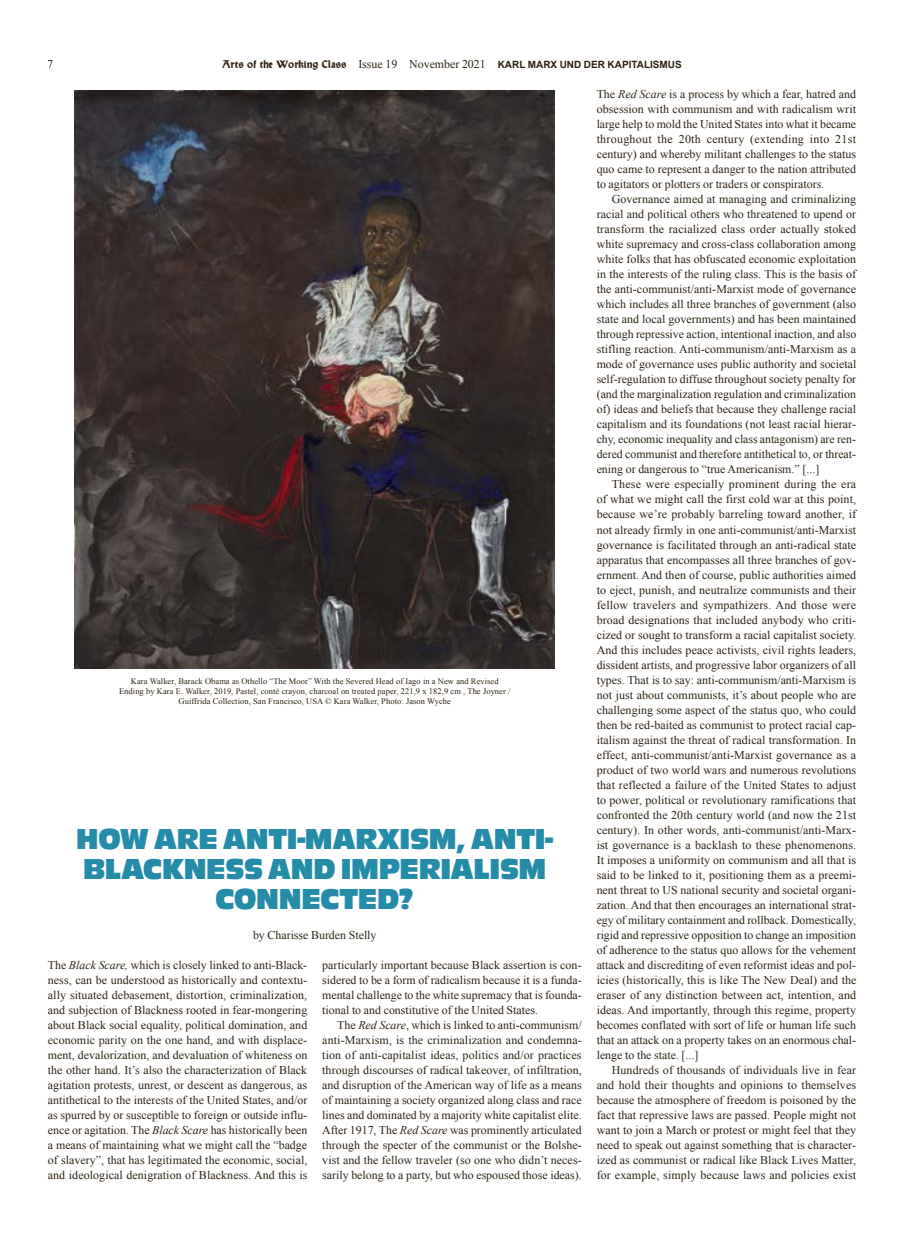
<style>
.page{position:relative;width:904px;height:1241px;background:#fff}
.page>*{position:absolute;margin:0;border:0;box-sizing:border-box;transform-origin:0 0}
.t1{font:30px/30px "Antique Oli Com";letter-spacing:-.01em;color:#248ba8;text-align:center}
.t2{font:11.88px/15px "Times New Roman";color:#2e2113;text-align:justify}
.t3{font:700 10px "Arial";color:#2e2113}
.t4{font:8.5px/10px "Times New Roman";letter-spacing:.01em;color:#2e2113;text-align:center}
.s1{font-family:"Wallau Unzial"}
.s2{font-family:"Times New Roman";font-weight:400;font-size:11.88px}
.s3{font-style:italic}
</style>
<div class="page">
<img style="left:75px;top:91px;width:480px;height:577px">
<p class="t2" style="left:48px;top:57px;width:7px">7</p>
<p class="t3" style="left:222px;top:59px;width:461px"><span class="s1">Arts of the Working Class</span> <span class="s2">Issue 19 November 2021</span> KARL MARX UND DER KAPITALISMUS</p>
<p class="t4" style="left:119px;top:675px;width:393px">Kara Walker, Barack Obama as Othello “The Moor” With the Severed Head of Iago in a New and Revised<br>Ending by Kara E. Walker, 2019, Pastel, conté crayon, charcoal on treated paper, 221,9 x 182,9 cm , The Joyner /<br>Guiffrida Collection, San Francisco, USA © Kara Walker, Photo: Jason Wyche</p>
<h1 class="t1" style="left:76px;top:824px;width:478px">HOW ARE ANTI-MARXISM, ANTI-<br>BLACKNESS AND IMPERIALISM<br>CONNECTED?</h1>
<p class="t2" style="left:253px;top:927px;width:125px">by Charisse Burden Stelly</p>
<p class="t2" style="left:48px;top:957px;width:261px">The <span class="s3">Black Scare,</span> which is closely linked to anti-Black&shy;ness, can be understood as historically and contextu&shy;ally situated debasement, distortion, criminalization, and subjection of Blackness rooted in fear-mongering about Black social equality, political domination, and economic parity on the one hand, and with displace&shy;ment, devalorization, and devaluation of whiteness on the other hand. It’s also the characterization of Black agitation protests, unrest, or descent as dangerous, as antithetical to the interests of the United States, and/or as spurred by or susceptible to foreign or outside influ&shy;ence or agitation. The <span class="s3">Black Scare</span> has historically been a means of maintaining what we might call the “badge of slavery”, that has legitimated the economic, social, and ideological denigration of Blackness. And this is</p>
<p class="t2" style="left:322px;top:957px;width:261px">particularly important because Black assertion is con&shy;sidered to be a form of radicalism because it is a funda&shy;mental challenge to the white supremacy that is founda&shy;tional to and constitutive of the United States.</p>
<p class="t2" style="left:322px;top:1017px;width:261px;text-indent:15px">The <span class="s3">Red Scare</span>, which is linked to anti-communism/ anti-Marxism, is the criminalization and condemna&shy;tion of anti-capitalist ideas, politics and/or practices through discourses of radical takeover, of infiltration, and disruption of the American way of life as a means of maintaining a society organized along class and race lines and dominated by a majority white capitalist elite.<br>After 1917, The <span class="s3">Red Scare</span> was prominently articulated through the specter of the communist or the Bolshe&shy;vist and the fellow traveler (so one who didn’t neces&shy;sarily belong to a party, but who espoused those ideas).</p>
<p class="t2" style="left:596px;top:87px;width:261px">The <span class="s3">Red Scare</span> is a process by which a fear, hatred and obsession with communism and with radicalism writ large help to mold the United States into what it became throughout the 20th century (extending into 21st century) and whereby militant challenges to the status quo came to represent a danger to the nation attributed to agitators or plotters or traders or conspirators.</p>
<p class="t2" style="left:596px;top:192px;width:261px;text-indent:15px">Governance aimed at managing and criminalizing racial and political others who threatened to upend or transform the racialized class order actually stoked white supremacy and cross-class collaboration among white folks that has obfuscated economic exploitation in the interests of the ruling class. This is the basis of the anti-communist/anti-Marxist mode of governance which includes all three branches of government (also state and local governments) and has been maintained through repressive action, intentional inaction, and also stifling reaction. Anti-communism/anti-Marxism as a mode of governance uses public authority and societal self-regulation to diffuse throughout society penalty for (and the marginalization regulation and criminalization of) ideas and beliefs that because they challenge racial capitalism and its foundations (not least racial hierar&shy;chy, economic inequality and class antagonism) are ren&shy;dered communist and therefore antithetical to, or threat&shy;ening or dangerous to “true Americanism.” [...]</p>
<p class="t2" style="left:596px;top:477px;width:261px;text-indent:15px">These were especially prominent during the era of what we might call the first cold war at this point, because we’re probably barreling toward another, if not already firmly in one anti-communist/anti-Marxist governance is facilitated through an anti-radical state apparatus that encompasses all three branches of gov&shy;ernment. And then of course, public authorities aimed to eject, punish, and neutralize communists and their fellow travelers and sympathizers. And those were broad designations that included anybody who criti&shy;cized or sought to transform a racial capitalist society.<br>And this includes peace activists, civil rights leaders, dissident artists, and progressive labor organizers of all types. That is to say: anti-communism/anti-Marxism is not just about communists, it’s about people who are challenging some aspect of the status quo, who could then be red-baited as communist to protect racial cap&shy;italism against the threat of radical transformation. In effect, anti-communist/anti-Marxist governance as a product of two world wars and numerous revolutions that reflected a failure of the United States to adjust to power, political or revolutionary ramifications that confronted the 20th century world (and now the 21st century). In other words, anti-communist/anti-Marx&shy;ist governance is a backlash to these phenomenons.<br>It imposes a uniformity on communism and all that is said to be linked to it, positioning them as a preemi&shy;nent threat to US national security and societal organi&shy;zation. And that then encourages an international strat&shy;egy of military containment and rollback. Domestically, rigid and repressive opposition to change an imposition of adherence to the status quo allows for the vehement attack and discrediting of even reformist ideas and pol&shy;icies (historically, this is like The New Deal) and the eraser of any distinction between act, intention, and ideas. And importantly, through this regime, property becomes conflated with sort of life or human life such that an attack on a property takes on an enormous chal&shy;lenge to the state. [...]</p>
<p class="t2" style="left:596px;top:1062px;width:261px;text-indent:15px">Hundreds of thousands of individuals live in fear and hold their thoughts and opinions to themselves because the atmosphere of freedom is poisoned by the fact that repressive laws are passed. People might not want to join a March or protest or might feel that they need to speak out against something that is character&shy;ized as communist or radical like Black Lives Matter, for example, simply because laws and policies exist</p>
</div>
